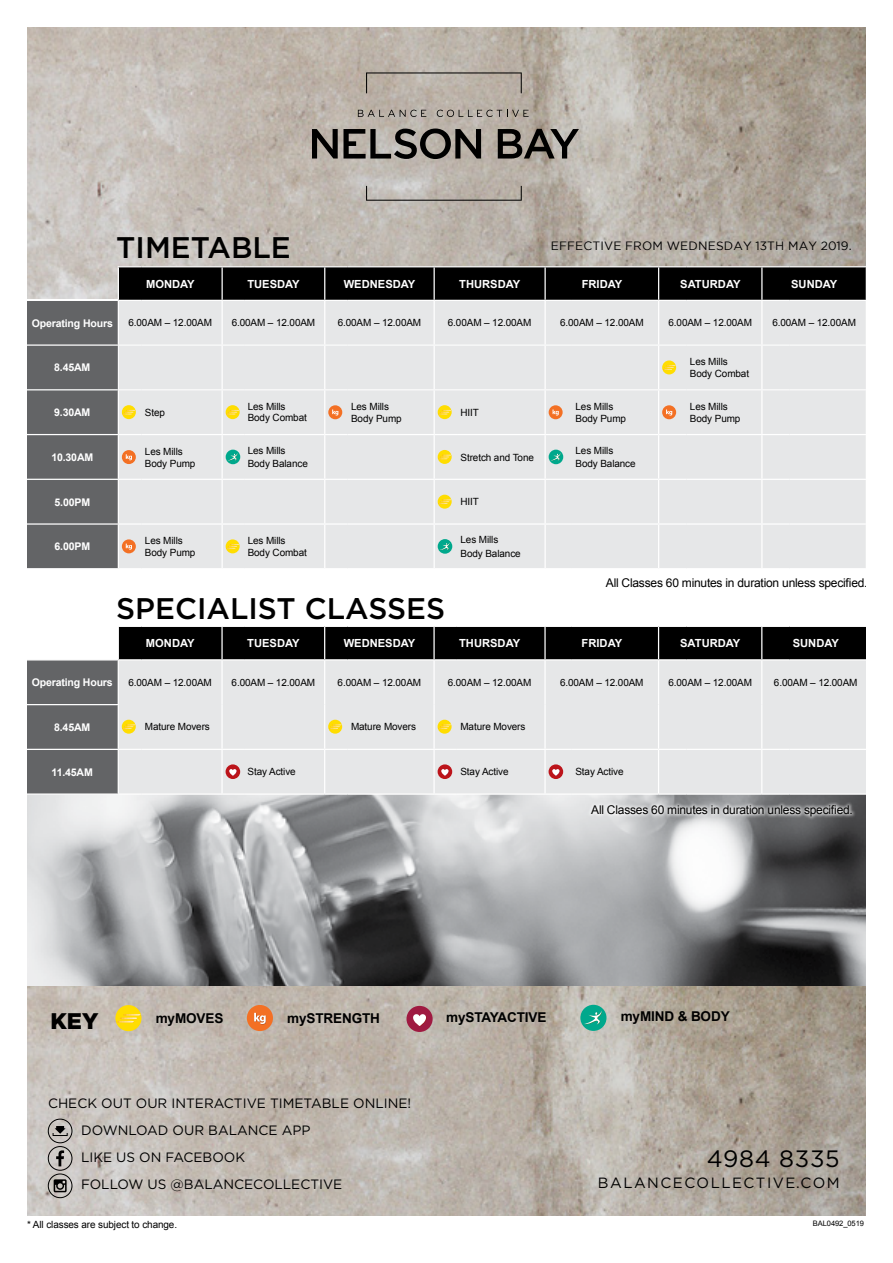
<style>
.page{position:relative;width:893px;height:1263px;background:#fff}
.page>*{position:absolute;margin:0;border:0;box-sizing:border-box;transform-origin:0 0}
.t1{font:500 29.85px "Gotham";color:#000}
.t2{font:23.7px "Gotham";letter-spacing:.03em;color:#000}
.t3{font:900 22.65px "Gotham";color:#000}
.t4{font:14.85px "Gotham";letter-spacing:.1em;color:#000}
.t5{font:13.5px/27.2px "Gotham";color:#000}
.t6{font:700 13.5px "Arial";letter-spacing:-.01em;color:#000}
.t7{font:12px "Arial";letter-spacing:-.02em;color:#000}
.t8{font:12px "Gotham";letter-spacing:.015em;color:#000}
.t9{font:700 11.25px "Arial";color:#fff}
.t10{font:700 10.5px "Arial";letter-spacing:-.015em;color:#fff}
.t11{font:9.9px/11.9px "Arial";letter-spacing:-.01em;color:#000}
.t12{font:7.5px "Arial";letter-spacing:-.01em;color:#000}
</style>
<div class="page">
<img style="left:27px;top:986px;width:839px;height:229px">
<img style="left:27px;top:795px;width:839px;height:191px">
<img style="left:27px;top:27px;width:839px;height:239px">
<div style="left:48px;top:1146px;width:24px;height:24px;border:1px solid #000;border-radius:50%"></div>
<svg style="left:56px;top:1150px;width:8px;height:16px"></svg>
<div style="left:48px;top:1174px;width:24px;height:24px;border:1px solid #000;border-radius:50%"></div>
<svg style="left:54px;top:1179px;width:13px;height:13px"></svg>
<svg style="left:55px;top:1126px;width:11px;height:6px"></svg>
<div style="left:53px;top:1132px;width:15px;height:4px;border:1px solid #000"></div>
<div style="left:48px;top:1119px;width:24px;height:24px;border:1px solid #000;border-radius:50%"></div>
<div style="left:580px;top:1005px;width:26px;height:26px;background:#00a88c;border-radius:50%"></div>
<svg style="left:584px;top:1011px;width:18px;height:14px"></svg>
<div style="left:115px;top:1005px;width:27px;height:26px;background:#fd0;border-radius:50%"></div>
<svg style="left:117px;top:1014px;width:24px;height:9px"></svg>
<div style="left:247px;top:1005px;width:26px;height:26px;background:#f37024;border-radius:50%"></div>
<svg style="left:254px;top:1013px;width:12px;height:11px"></svg>
<div style="left:406px;top:1006px;width:27px;height:26px;background:#9f1a41;border-radius:50%"></div>
<svg style="left:413px;top:1014px;width:14px;height:12px"></svg>
<svg style="left:27px;top:266px;width:839px;height:303px;background:#c4c5c5"></svg>
<svg style="left:27px;top:626px;width:839px;height:168px;background:#b5b5b4"></svg>
<div style="left:587px;top:801px;width:269px;height:19px;background:#fff;opacity:.75"></div>
<svg style="left:312px;top:129px;width:169px;height:30px;background:#6c6863"></svg>
<svg style="left:498px;top:129px;width:81px;height:30px;background:#69645f"></svg>
<svg style="left:358px;top:110px;width:68px;height:7px"></svg>
<svg style="left:437px;top:110px;width:92px;height:7px"></svg>
<svg style="left:366px;top:72px;width:156px;height:21px;background:#afa79d"></svg>
<svg style="left:366px;top:186px;width:156px;height:15px;background:#aea8a2"></svg>
<h1 class="t1" style="left:116px;top:228px;width:176px">TIMETABLE</h1>
<p class="t8" style="left:551px;top:239px;width:302px">EFFECTIVE FROM WEDNESDAY 13TH MAY 2019.</p>
<p class="t9" style="left:146px;top:276px;width:50px">MONDAY</p>
<p class="t9" style="left:247px;top:276px;width:54px">TUESDAY</p>
<p class="t9" style="left:344px;top:276px;width:73px">WEDNESDAY</p>
<p class="t9" style="left:459px;top:276px;width:63px">THURSDAY</p>
<p class="t9" style="left:582px;top:276px;width:42px">FRIDAY</p>
<p class="t9" style="left:680px;top:276px;width:62px">SATURDAY</p>
<p class="t9" style="left:791px;top:276px;width:48px">SUNDAY</p>
<p class="t10" style="left:32px;top:316px;width:83px">Operating Hours</p>
<p class="t11" style="left:128px;top:317px;width:85px">6.00AM – 12.00AM</p>
<p class="t11" style="left:232px;top:317px;width:85px">6.00AM – 12.00AM</p>
<p class="t11" style="left:338px;top:317px;width:85px">6.00AM – 12.00AM</p>
<p class="t11" style="left:448px;top:317px;width:85px">6.00AM – 12.00AM</p>
<p class="t11" style="left:560px;top:317px;width:85px">6.00AM – 12.00AM</p>
<p class="t11" style="left:668px;top:317px;width:85px">6.00AM – 12.00AM</p>
<p class="t11" style="left:772px;top:317px;width:85px">6.00AM – 12.00AM</p>
<p class="t10" style="left:54px;top:361px;width:38px">8.45AM</p>
<p class="t11" style="left:690px;top:356px;width:61px;line-height:11.4px">Les Mills<br>Body Combat</p>
<p class="t10" style="left:54px;top:405px;width:38px">9.30AM</p>
<p class="t11" style="left:145px;top:406px;width:22px">Step</p>
<p class="t11" style="left:248px;top:401px;width:61px;line-height:11.4px">Les Mills<br>Body Combat</p>
<p class="t11" style="left:351px;top:400px;width:52px">Les Mills<br>Body Pump</p>
<p class="t11" style="left:460px;top:406px;width:20px">HIIT</p>
<p class="t11" style="left:575px;top:400px;width:52px">Les Mills<br>Body Pump</p>
<p class="t11" style="left:690px;top:400px;width:52px">Les Mills<br>Body Pump</p>
<p class="t10" style="left:51px;top:450px;width:43px">10.30AM</p>
<p class="t11" style="left:145px;top:445px;width:52px">Les Mills<br>Body Pump</p>
<p class="t11" style="left:248px;top:443px;width:62px;line-height:13.6px">Les Mills<br>Body Balance</p>
<p class="t11" style="left:460px;top:451px;width:75px">Stretch and Tone</p>
<p class="t11" style="left:575px;top:443px;width:62px;line-height:13.6px">Les Mills<br>Body Balance</p>
<p class="t10" style="left:55px;top:495px;width:37px">5.00PM</p>
<p class="t11" style="left:460px;top:496px;width:20px">HIIT</p>
<p class="t10" style="left:55px;top:540px;width:37px">6.00PM</p>
<p class="t11" style="left:145px;top:535px;width:52px">Les Mills<br>Body Pump</p>
<p class="t11" style="left:248px;top:535px;width:61px;line-height:11.4px">Les Mills<br>Body Combat</p>
<p class="t11" style="left:460px;top:533px;width:62px;line-height:13.6px">Les Mills<br>Body Balance</p>
<h1 class="t1" style="left:116px;top:589px;width:330px">SPECIALIST CLASSES</h1>
<p class="t7" style="left:606px;top:574px;width:263px">All Classes 60 minutes in duration unless specified.</p>
<p class="t9" style="left:146px;top:636px;width:50px">MONDAY</p>
<p class="t9" style="left:247px;top:636px;width:54px">TUESDAY</p>
<p class="t9" style="left:344px;top:636px;width:73px">WEDNESDAY</p>
<p class="t9" style="left:459px;top:636px;width:63px">THURSDAY</p>
<p class="t9" style="left:582px;top:636px;width:42px">FRIDAY</p>
<p class="t9" style="left:680px;top:636px;width:62px">SATURDAY</p>
<p class="t9" style="left:793px;top:636px;width:48px">SUNDAY</p>
<p class="t10" style="left:32px;top:675px;width:83px">Operating Hours</p>
<p class="t11" style="left:128px;top:677px;width:85px">6.00AM – 12.00AM</p>
<p class="t11" style="left:232px;top:677px;width:85px">6.00AM – 12.00AM</p>
<p class="t11" style="left:338px;top:677px;width:85px">6.00AM – 12.00AM</p>
<p class="t11" style="left:448px;top:677px;width:85px">6.00AM – 12.00AM</p>
<p class="t11" style="left:560px;top:677px;width:85px">6.00AM – 12.00AM</p>
<p class="t11" style="left:668px;top:677px;width:85px">6.00AM – 12.00AM</p>
<p class="t11" style="left:774px;top:677px;width:85px">6.00AM – 12.00AM</p>
<p class="t10" style="left:54px;top:720px;width:38px">8.45AM</p>
<p class="t11" style="left:145px;top:721px;width:67px">Mature Movers</p>
<p class="t11" style="left:351px;top:721px;width:67px">Mature Movers</p>
<p class="t11" style="left:460px;top:721px;width:67px">Mature Movers</p>
<p class="t10" style="left:52px;top:765px;width:43px">11.45AM</p>
<p class="t11" style="left:248px;top:766px;width:50px">Stay Active</p>
<p class="t11" style="left:460px;top:766px;width:50px">Stay Active</p>
<p class="t11" style="left:575px;top:766px;width:50px">Stay Active</p>
<p class="t7" style="left:591px;top:802px;width:263px">All Classes 60 minutes in duration unless specified.</p>
<h3 class="t3" style="left:51px;top:1006px;width:49px">KEY</h3>
<h3 class="t6" style="left:156px;top:1010px;width:69px">myMOVES</h3>
<h3 class="t6" style="left:287px;top:1009px;width:94px">mySTRENGTH</h3>
<h3 class="t6" style="left:446px;top:1009px;width:102px">mySTAYACTIVE</h3>
<h3 class="t6" style="left:621px;top:1008px;width:111px">myMIND &amp; BODY</h3>
<h3 class="t5" style="left:48px;top:1089px;width:365px">CHECK OUT OUR INTERACTIVE TIMETABLE ONLINE!</h3>
<h3 class="t5" style="left:81px;top:1116px;width:263px">DOWNLOAD OUR BALANCE APP<br>LIKE US ON FACEBOOK<br>FOLLOW US @BALANCECOLLECTIVE</h3>
<h2 class="t2" style="left:707px;top:1143px;width:134px">4984 8335</h2>
<h3 class="t4" style="left:598px;top:1173px;width:243px">BALANCECOLLECTIVE.COM</h3>
<p class="t11" style="left:27px;top:1218px;width:152px">* All classes are subject to change.</p>
<p class="t12" style="left:813px;top:1218px;width:53px">BAL0492_0519</p>
</div>
